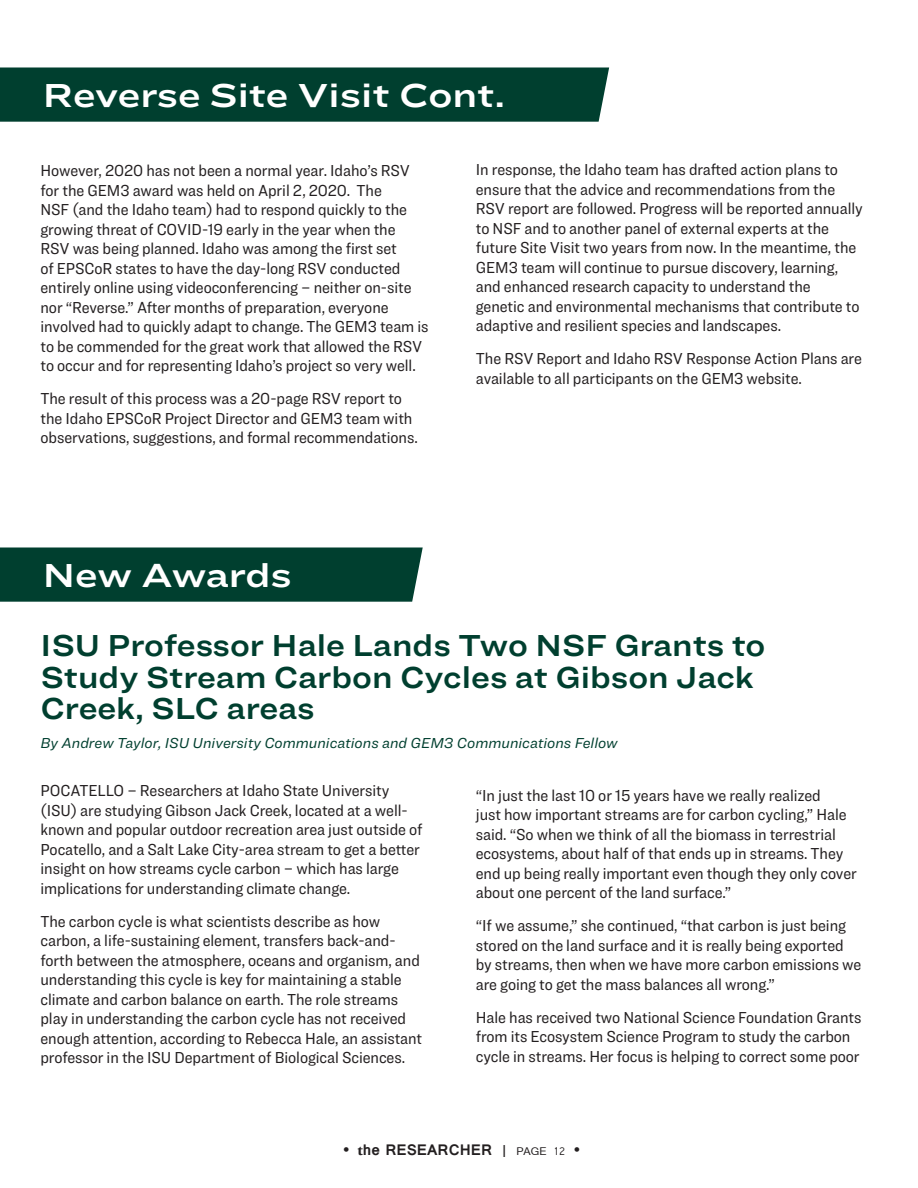
<style>
.page{position:relative;width:918px;height:1188px;background:#fff}
.page>*{position:absolute;margin:0;border:0;box-sizing:border-box;transform-origin:0 0}
.Article_Header{font:34.5px "Ringside Extra Wide Semi";letter-spacing:-.005em;color:#fff}
.green_headers{font:31.5px/31.5px "Ringside Wide Semi";color:#003f2f}
.body{font:16.5px/19.5px "Ringside Narrow";letter-spacing:-.005em;color:#231f20}
.t1{font:700 16.5px "Vrinda";color:#231f20}
.by_line{font:italic 15px "Ringside";color:#003f2f}
.s1{font-family:"Adobe Garamond Pro";font-weight:400}
.s2{font-family:"Adobe Garamond Pro"}
.s3{font-weight:400;font-size:25.5px}
.s4{font-weight:400}
</style>
<div class="page">
<div style="left:0;top:67px;width:609px;height:55px;background:#003f2f"></div>
<div style="left:0;top:548px;width:423px;height:54px;background:#003f2f"></div>
<p class="Article_Header" style="left:43px;top:68px;width:463px">Reverse Site Visit Cont.</p>
<p class="body" style="left:40px;top:161px;width:390px">However, 2020 has not been a normal year. Idaho’s RSV for the GEM3 award was held on April 2, 2020. The<br>NSF (and the Idaho team) had to respond quickly to the growing threat of COVID-19 early in the year when the RSV was being planned. Idaho was among the first set<br>of EPSCoR states to have the day-long RSV conducted entirely online using videoconferencing – neither on-site nor “Reverse.” After months of preparation, everyone involved had to quickly adapt to change. The GEM3 team is to be commended for the great work that allowed the RSV to occur and for representing Idaho’s project so very well.</p>
<p class="body" style="left:40px;top:389px;width:379px">The result of this process was a 20-page RSV report to the Idaho EPSCoR Project Director and GEM3 team with observations, suggestions, and formal recommendations.</p>
<p class="Article_Header" style="left:43px;top:548px;width:251px">New Awards</p>
<p class="body" style="left:476px;top:160px;width:388px">In response, the Idaho team has drafted action plans to ensure that the advice and recommendations from the RSV report are followed. Progress will be reported annually to NSF and to another panel of external experts at the future Site Visit two years from now. In the meantime, the GEM3 team will continue to pursue discovery, learning, and enhanced research capacity to understand the genetic and environmental mechanisms that contribute to adaptive and resilient species and landscapes.</p>
<p class="body" style="left:476px;top:349px;width:388px">The RSV Report and Idaho RSV Response Action Plans are available to all participants on the GEM3 website.</p>
<p class="green_headers" style="left:40px;top:629px;width:727px">ISU Professor Hale Lands Two NSF Grants to<br>Study Stream Carbon Cycles at Gibson Jack<br>Creek, SLC areas</p>
<p class="by_line" style="left:40px;top:732px;width:579px">By Andrew Taylor, ISU University Communications and GEM3 Communications Fellow</p>
<p class="body" style="left:40px;top:781px;width:383px">POCATELLO – Researchers at Idaho State University (ISU) are studying Gibson Jack Creek, located at a well&shy;known and popular outdoor recreation area just outside of Pocatello, and a Salt Lake City-area stream to get a better insight on how streams cycle carbon – which has large implications for understanding climate change.</p>
<p class="body" style="left:40px;top:911px;width:383px">The carbon cycle is what scientists describe as how carbon, a life-sustaining element, transfers back-and&shy;forth between the atmosphere, oceans and organism, and understanding this cycle is key for maintaining a stable climate and carbon balance on earth. The role streams play in understanding the carbon cycle has not received enough attention, according to Rebecca Hale, an assistant professor in the ISU Department of Biological Sciences.</p>
<p class="body" style="left:476px;top:785px;width:382px">“In just the last 10 or 15 years have we really realized<br>just how important streams are for carbon cycling,” Hale said. “So when we think of all the biomass in terrestrial ecosystems, about half of that ends up in streams. They end up being really important even though they only cover about one percent of the land surface.”</p>
<p class="body" style="left:476px;top:915px;width:387px">“If we assume,” she continued, “that carbon is just being stored on the land surface and it is really being exported by streams, then when we have more carbon emissions we are going to get the mass balances all wrong.”</p>
<p class="body" style="left:476px;top:1007px;width:387px">Hale has received two National Science Foundation Grants from its Ecosystem Science Program to study the carbon cycle in streams. Her focus is helping to correct some poor</p>
<p class="t1" style="left:343px;top:1139px;width:239px"><span class="s1">•</span> <span class="s2">t</span>he RESEARCHER <span class="s3">|</span> <span class="s4">PAGE 12</span> <span class="s1">•</span></p>
</div>
